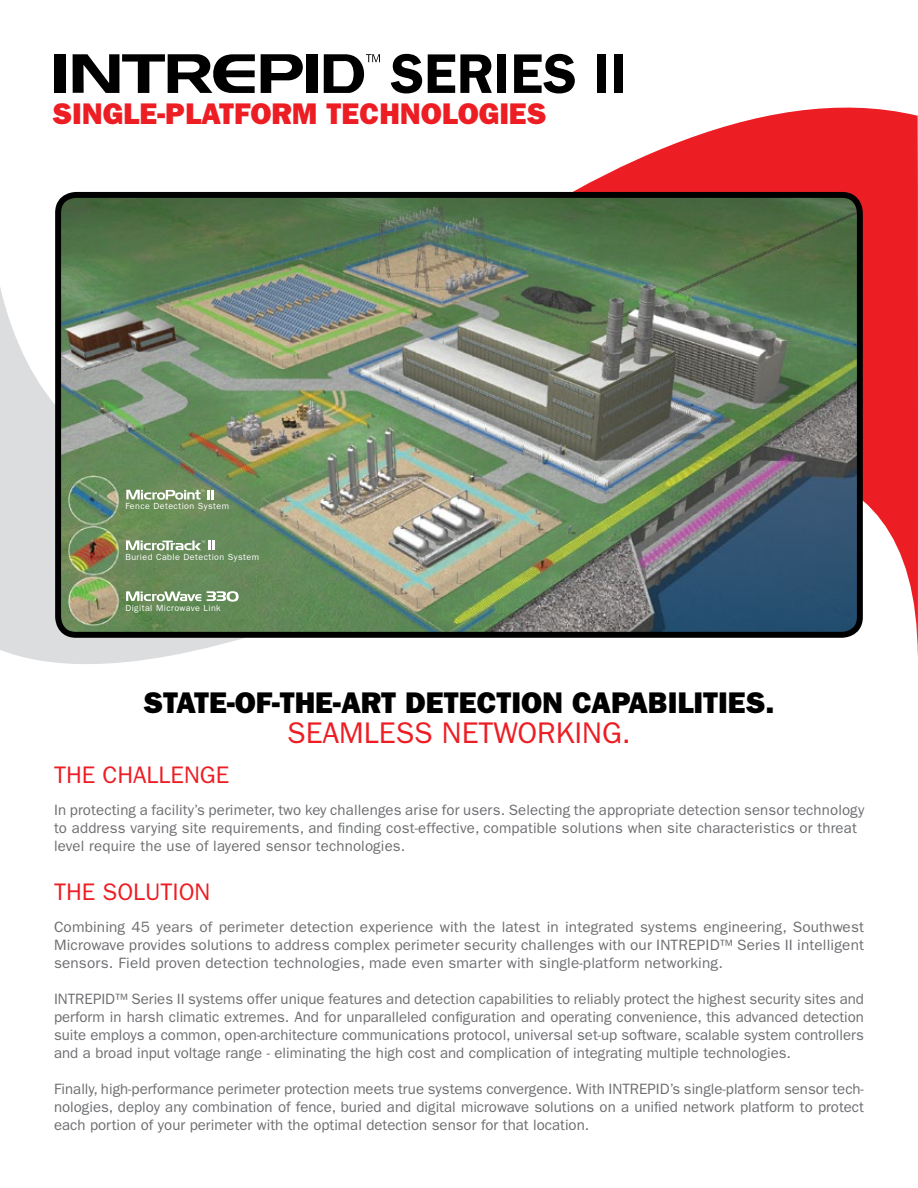
<style>
.page{position:relative;width:918px;height:1188px;background:#fff}
.page>*{position:absolute;margin:0;border:0;box-sizing:border-box;transform-origin:0 0}
.t1{font:600 56.1px "ITC Franklin Gothic Std";color:#000}
.t2{font:30px "ITC Franklin Gothic Std Hvy";color:#000}
.t3{font:30px "ITC Franklin Gothic Std Hvy";color:#ed1d24}
.t4{font:30px "ITC Franklin Gothic Std";color:#ed1d24}
.t5{font:24px "ITC Franklin Gothic Std";color:#ed1d24}
.t6{font:15px/18px "ITC Franklin Gothic Std";letter-spacing:.01em;color:#6d6e71;text-align:justify}
.t7{font:8.85px "ITC Franklin Gothic Std";letter-spacing:.05em;color:#fff}
</style>
<div class="page">
<svg style="left:0;top:287px;width:74px;height:377px;fill:#dcddde"></svg>
<svg style="left:74px;top:54px;width:844px;height:610px"></svg>
<div style="left:54px;top:54px;width:12px;height:39px;background:#000"></div>
<div style="left:306px;top:54px;width:11px;height:39px;background:#000"></div>
<svg style="left:324px;top:54px;width:56px;height:39px"></svg>
<svg style="left:73px;top:54px;width:182px;height:39px"></svg>
<svg style="left:261px;top:54px;width:42px;height:39px"></svg>
<img style="left:58px;top:195px;width:802px;height:440px">
<div style="left:55px;top:192px;width:808px;height:446px;border:6px solid #000;border-radius:18px"></div>
<svg style="left:126px;top:490px;width:88px;height:10px"></svg>
<svg style="left:126px;top:540px;width:89px;height:10px"></svg>
<svg style="left:126px;top:591px;width:75px;height:10px"></svg>
<svg style="left:207px;top:591px;width:32px;height:11px"></svg>
<svg style="left:915px;top:644px;width:3px;height:20px"></svg>
<h1 class="t1" style="left:391px;top:41px;width:238px">SERIES II</h1>
<h2 class="t3" style="left:52px;top:96px;width:496px">SINGLE-PLATFORM TECHNOLOGIES</h2>
<p class="t7" style="left:125px;top:501px;width:105px">Fence Detection System</p>
<p class="t7" style="left:125px;top:552px;width:135px">Buried Cable Detection System</p>
<p class="t7" style="left:125px;top:603px;width:97px">Digital Microwave Link</p>
<h2 class="t2" style="left:143px;top:685px;width:633px">STATE-OF-THE-ART DETECTION CAPABILITIES.</h2>
<h2 class="t4" style="left:287px;top:715px;width:345px">SEAMLESS NETWORKING.</h2>
<h3 class="t5" style="left:54px;top:761px;width:177px">THE CHALLENGE</h3>
<p class="t6" style="left:54px;top:801px;width:812px;text-align:left">In protecting a facility’s perimeter, two key challenges arise for users. Selecting the appropriate detection sensor technology to address varying site requirements, and finding cost-effective, compatible solutions when site characteristics or threat level require the use of layered sensor technologies.</p>
<h3 class="t5" style="left:54px;top:878px;width:158px">THE SOLUTION</h3>
<p class="t6" style="left:54px;top:918px;width:812px">Combining 45 years of perimeter detection experience with the latest in integrated systems engineering, Southwest Microwave provides solutions to address complex perimeter security challenges with our INTREPID™ Series II intelligent sensors. Field proven detection technologies, made even smarter with single-platform networking.</p>
<p class="t6" style="left:54px;top:990px;width:812px">INTREPID™ Series II systems offer unique features and detection capabilities to reliably protect the highest security sites and perform in harsh climatic extremes. And for unparalleled configuration and operating convenience, this advanced detection suite employs a common, open-architecture communications protocol, universal set-up software, scalable system controllers and a broad input voltage range - eliminating the high cost and complication of integrating multiple technologies.</p>
<p class="t6" style="left:54px;top:1080px;width:811px">Finally, high-performance perimeter protection meets true systems convergence. With INTREPID’s single-platform sensor tech&shy;nologies, deploy any combination of fence, buried and digital microwave solutions on a unified network platform to protect each portion of your perimeter with the optimal detection sensor for that location.</p>
</div>
